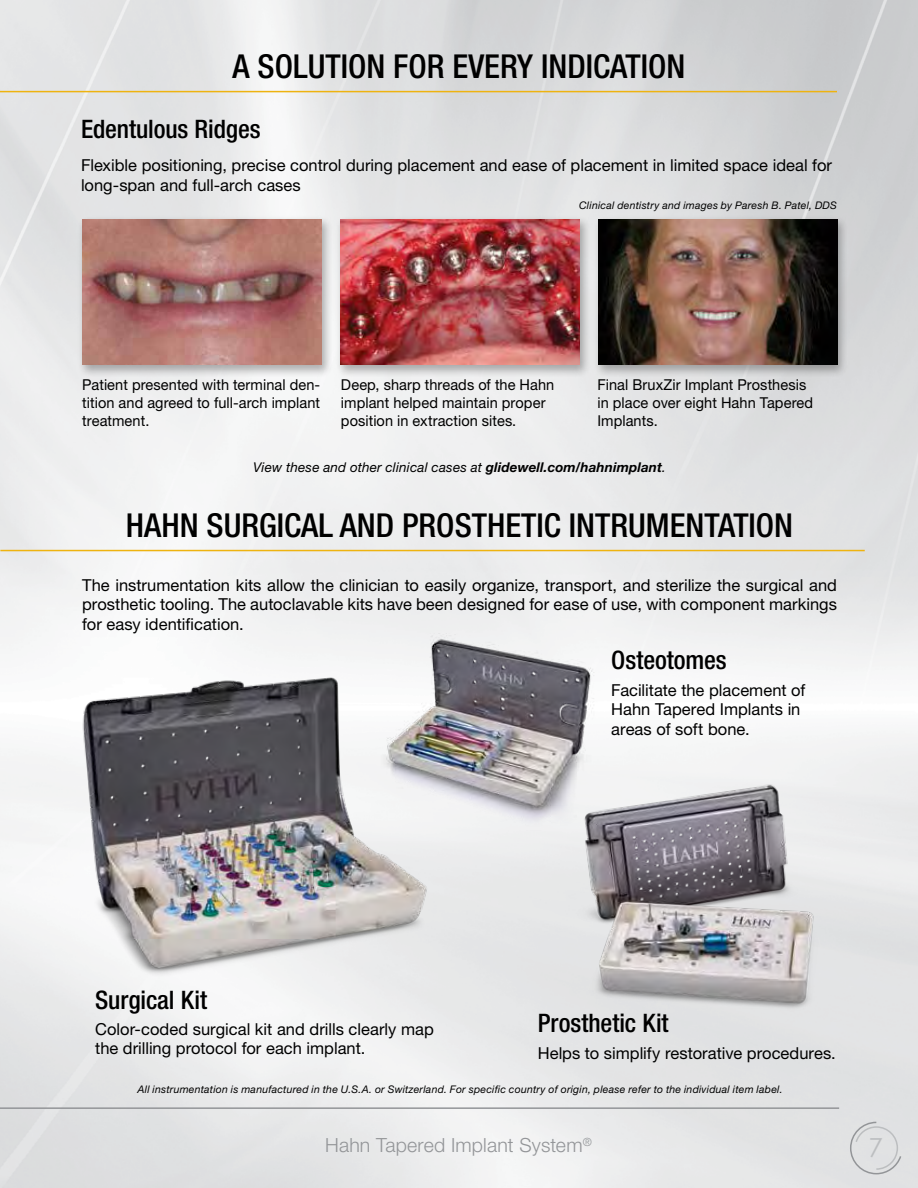
<style>
.page{position:relative;width:918px;height:1188px;background:#fff}
.page>*{position:absolute;margin:0;border:0;box-sizing:border-box;transform-origin:0 0}
.t1{font:500 condensed 33px "Helvetica Neue LT Std";color:#000}
.t2{font:26.25px "Century Gothic";color:#bcbec0}
.t3{font:500 condensed 25.5px "Helvetica Neue LT Std";letter-spacing:-.005em;color:#000}
.t4{font:300 19.5px "Helvetica Neue LT Std";letter-spacing:.01em;color:#939598}
.t5{font:16.5px/19.5px "Helvetica Neue LT Std";color:#000}
.t6{font:15px/18px "Helvetica Neue LT Std";letter-spacing:.005em;color:#000}
.t7{font:italic 13.5px "Helvetica Neue LT Std";letter-spacing:.015em;color:#000}
.t8{font:italic 10.5px "Helvetica Neue LT Std";letter-spacing:.02em;color:#000}
.s1{font-weight:700}
</style>
<div class="page">
<hr style="left:0;top:91px;width:837px;height:1px;background:#eeb310">
<hr style="left:0;top:1107px;width:839px;height:2px;background:#939598">
<svg style="left:849px;top:1121px;width:54px;height:54px;background:#dadbdc"></svg>
<img style="left:59px;top:662px;width:389px;height:354px">
<img style="left:573px;top:773px;width:247px;height:248px">
<img style="left:372px;top:633px;width:230px;height:197px">
<hr style="left:0;top:550px;width:865px;height:1px;background:#eeb310">
<div style="left:77px;top:216px;width:256px;height:162px;background:#000;opacity:.3"></div>
<img style="left:83px;top:219px;width:239px;height:146px">
<div style="left:593px;top:216px;width:256px;height:162px;background:#000;opacity:.3"></div>
<img style="left:598px;top:219px;width:240px;height:146px">
<div style="left:335px;top:216px;width:256px;height:162px;background:#000;opacity:.3"></div>
<img style="left:340px;top:219px;width:240px;height:146px">
<h1 class="t1" style="left:233px;top:46px;width:454px">A SOLUTION FOR EVERY INDICATION</h1>
<h3 class="t3" style="left:81px;top:114px;width:181px">Edentulous Ridges</h3>
<p class="t5" style="left:81px;top:155px;width:753px">Flexible positioning, precise control during placement and ease of placement in limited space ideal for long-span and full-arch cases</p>
<p class="t8" style="left:579px;top:199px;width:259px">Clinical dentistry and images by Paresh B. Patel, DDS</p>
<p class="t6" style="left:82px;top:375px;width:239px;text-align:justify">Patient presented with terminal den&shy;tition and agreed to full-arch implant treatment.</p>
<p class="t6" style="left:341px;top:375px;width:215px">Deep, sharp threads of the Hahn implant helped maintain proper position in extraction sites.</p>
<p class="t6" style="left:597px;top:375px;width:217px">Final BruxZir Implant Prosthesis in place over eight Hahn Tapered<br>Implants.</p>
<p class="t7" style="left:253px;top:459px;width:414px">View these and other clinical cases at <span class="s1">glidewell.com/hahnimplant</span>.</p>
<h1 class="t1" style="left:126px;top:505px;width:669px">HAHN SURGICAL AND PROSTHETIC INTRUMENTATION</h1>
<p class="t5" style="left:82px;top:575px;width:756px;text-align:justify">The instrumentation kits allow the clinician to easily organize, transport, and sterilize the surgical and prosthetic tooling. The autoclavable kits have been designed for ease of use, with component markings for easy identification.</p>
<h3 class="t3" style="left:95px;top:984px;width:113px">Surgical Kit</h3>
<p class="t5" style="left:95px;top:1019px;width:340px">Color-coded surgical kit and drills clearly map the drilling protocol for each implant.</p>
<h3 class="t3" style="left:611px;top:645px;width:117px">Osteotomes</h3>
<p class="t5" style="left:611px;top:680px;width:196px">Facilitate the placement of<br>Hahn Tapered Implants in areas of soft bone.</p>
<h3 class="t3" style="left:538px;top:1008px;width:132px">Prosthetic Kit</h3>
<p class="t5" style="left:538px;top:1043px;width:299px">Helps to simplify restorative procedures.</p>
<p class="t8" style="left:138px;top:1083px;width:647px">All instrumentation is manufactured in the U.S.A. or Switzerland. For specific country of origin, please refer to the individual item label.</p>
<p class="t4" style="left:325px;top:1134px;width:268px">Hahn Tapered Implant System<sup>®</sup></p>
<h2 class="t2" style="left:868px;top:1132px;width:16px">7</h2>
</div>
